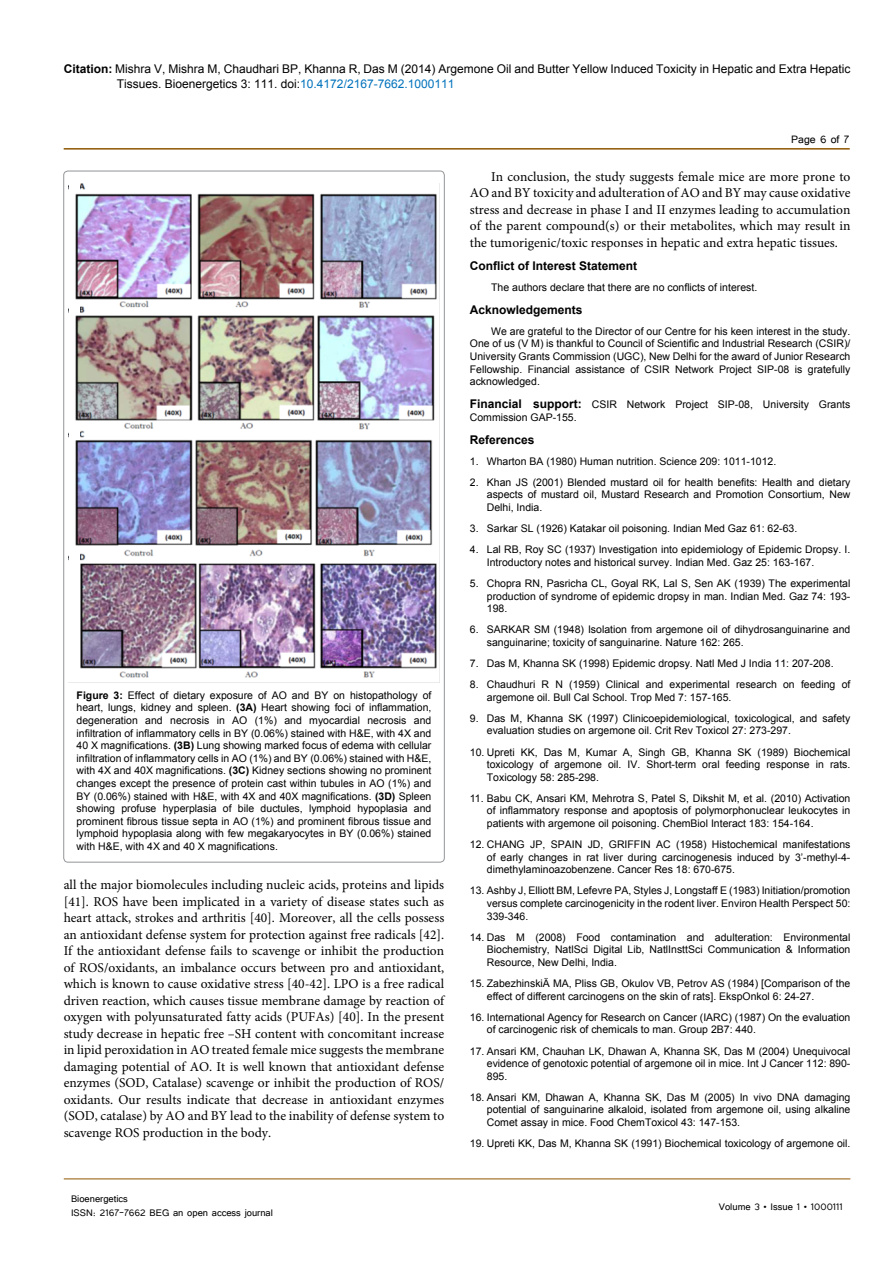
<style>
.page{position:relative;width:893px;height:1263px;background:#fff}
.page>*{position:absolute;margin:0;border:0;box-sizing:border-box;transform-origin:0 0}
.t1{font:13.5px/16.5px "Minion Pro";color:#000;text-align:justify}
.t2{font:13.5px "Tunga";color:#000}
.t3{font:12px/15px "Arial";color:#000}
.t4{font:12px/14.4px "Tunga";color:#000}
.t5{font:700 12px "Arial";color:#000}
.t6{font:10.5px/12.6px "Arial";color:#000;text-align:justify}
.s1{font-weight:700}
.s2{color:#0072bc}
.s3{font-weight:700;font-size:12px}
</style>
<div class="page">
<hr style="left:64px;top:148px;width:786px;height:2px;background:#905501">
<hr style="left:64px;top:1179px;width:786px;height:1px;background:#905501">
<img style="left:69px;top:184px;width:370px;height:499px">
<div style="left:69px;top:183px;width:10px;height:10px;background:#fff"></div>
<div style="left:69px;top:306px;width:10px;height:9px;background:#fff"></div>
<div style="left:69px;top:430px;width:10px;height:10px;background:#fff"></div>
<div style="left:69px;top:553px;width:10px;height:10px;background:#fff"></div>
<p class="t3" style="left:117px;top:61px;width:735px;text-indent:-53px"><span class="s1">Citation:</span> Mishra V, Mishra M, Chaudhari BP, Khanna R, Das M (2014) Argemone Oil and Butter Yellow Induced Toxicity in Hepatic and Extra Hepatic<br>Tissues. Bioenergetics 3: 111. doi:<span class="s2">10.4172/2167-7662.1000111</span></p>
<p class="t6" style="left:77px;top:689px;width:356px"><span class="s1">Figure 3:</span> Effect of dietary exposure of AO and BY on histopathology of heart, lungs, kidney and spleen. <span class="s1">(3A)</span> Heart showing foci of inflammation, degeneration and necrosis in AO (1%) and myocardial necrosis and infiltration of inflammatory cells in BY (0.06%) stained with H&amp;E, with 4X and 40 X magnifications. <span class="s1">(3B)</span> Lung showing marked focus of edema with cellular infiltration of inflammatory cells in AO (1%) and BY (0.06%) stained with H&amp;E, with 4X and 40X magnifications. <span class="s1">(3C)</span> Kidney sections showing no prominent changes except the presence of protein cast within tubules in AO (1%) and BY (0.06%) stained with H&amp;E, with 4X and 40X magnifications. <span class="s1">(3D)</span> Spleen showing profuse hyperplasia of bile ductules, lymphoid hypoplasia and prominent fibrous tissue septa in AO (1%) and prominent fibrous tissue and lymphoid hypoplasia along with few megakaryocytes in BY (0.06%) stained with H&amp;E, with 4X and 40 X magnifications.</p>
<p class="t1" style="left:64px;top:876px;width:382px">all the major biomolecules including nucleic acids, proteins and lipids [41]. ROS have been implicated in a variety of disease states such as heart attack, strokes and arthritis [40]. Moreover, all the cells possess an antioxidant defense system for protection against free radicals [42].<br>If the antioxidant defense fails to scavenge or inhibit the production of ROS/oxidants, an imbalance occurs between pro and antioxidant, which is known to cause oxidative stress [40-42]. LPO is a free radical driven reaction, which causes tissue membrane damage by reaction of oxygen with polyunsaturated fatty acids (PUFAs) [40]. In the present study decrease in hepatic free –SH content with concomitant increase in lipid peroxidation in AO treated female mice suggests the membrane damaging potential of AO. It is well known that antioxidant defense enzymes (SOD, Catalase) scavenge or inhibit the production of ROS/ oxidants. Our results indicate that decrease in antioxidant enzymes (SOD, catalase) by AO and BY lead to the inability of defense system to scavenge ROS production in the body.</p>
<p class="t4" style="left:71px;top:1190px;width:203px">Bioenergetics<br>ISSN: 2167-7662 BEG an open access journal</p>
<p class="t2" style="left:791px;top:131px;width:59px">Page 6 of 7</p>
<p class="t1" style="left:470px;top:168px;width:382px;text-indent:21px">In conclusion, the study suggests female mice are more prone to AO and BY toxicity and adulteration of AO and BY may cause oxidative stress and decrease in phase I and II enzymes leading to accumulation of the parent compound(s) or their metabolites, which may result in the tumorigenic/toxic responses in hepatic and extra hepatic tissues.</p>
<p class="t5" style="left:470px;top:258px;width:169px">Conflict of Interest Statement</p>
<p class="t6" style="left:491px;top:281px;width:268px">The authors declare that there are no conflicts of interest.</p>
<p class="t5" style="left:470px;top:302px;width:114px">Acknowledgements</p>
<p class="t6" style="left:470px;top:325px;width:382px;text-indent:21px">We are grateful to the Director of our Centre for his keen interest in the study.<br>One of us (V M) is thankful to Council of Scientific and Industrial Research (CSIR)/ University Grants Commission (UGC), New Delhi for the award of Junior Research Fellowship. Financial assistance of CSIR Network Project SIP-08 is gratefully acknowledged.</p>
<p class="t6" style="left:470px;top:398px;width:382px"><span class="s3">Financial support:</span> CSIR Network Project SIP-08, University Grants<br>Commission GAP-155.</p>
<p class="t5" style="left:470px;top:431px;width:66px">References</p>
<p class="t6" style="left:470px;top:455px;width:308px">1. Wharton BA (1980) Human nutrition. Science 209: 1011-1012.</p>
<p class="t6" style="left:487px;top:476px;width:365px;text-indent:-17px">2. Khan JS (2001) Blended mustard oil for health benefits: Health and dietary aspects of mustard oil, Mustard Research and Promotion Consortium, New Delhi, India.</p>
<p class="t6" style="left:470px;top:522px;width:329px">3. Sarkar SL (1926) Katakar oil poisoning. Indian Med Gaz 61: 62-63.</p>
<p class="t6" style="left:487px;top:543px;width:365px;text-indent:-17px">4. Lal RB, Roy SC (1937) Investigation into epidemiology of Epidemic Dropsy. I.<br>Introductory notes and historical survey. Indian Med. Gaz 25: 163-167.</p>
<p class="t6" style="left:487px;top:577px;width:365px;text-indent:-17px">5. Chopra RN, Pasricha CL, Goyal RK, Lal S, Sen AK (1939) The experimental production of syndrome of epidemic dropsy in man. Indian Med. Gaz 74: 193- 198.</p>
<p class="t6" style="left:487px;top:623px;width:365px;text-indent:-17px">6. SARKAR SM (1948) Isolation from argemone oil of dihydrosanguinarine and sanguinarine; toxicity of sanguinarine. Nature 162: 265.</p>
<p class="t6" style="left:470px;top:657px;width:365px">7. Das M, Khanna SK (1998) Epidemic dropsy. Natl Med J India 11: 207-208.</p>
<p class="t6" style="left:487px;top:678px;width:365px;text-indent:-17px">8. Chaudhuri R N (1959) Clinical and experimental research on feeding of argemone oil. Bull Cal School. Trop Med 7: 157-165.</p>
<p class="t6" style="left:487px;top:712px;width:365px;text-indent:-17px">9. Das M, Khanna SK (1997) Clinicoepidemiological, toxicological, and safety evaluation studies on argemone oil. Crit Rev Toxicol 27: 273-297.</p>
<p class="t6" style="left:487px;top:746px;width:365px;text-indent:-17px">10. Upreti KK, Das M, Kumar A, Singh GB, Khanna SK (1989) Biochemical toxicology of argemone oil. IV. Short-term oral feeding response in rats.<br>Toxicology 58: 285-298.</p>
<p class="t6" style="left:487px;top:792px;width:365px;text-indent:-17px">11. Babu CK, Ansari KM, Mehrotra S, Patel S, Dikshit M, et al. (2010) Activation of inflammatory response and apoptosis of polymorphonuclear leukocytes in patients with argemone oil poisoning. ChemBiol Interact 183: 154-164.</p>
<p class="t6" style="left:487px;top:838px;width:365px;text-indent:-17px">12. CHANG JP, SPAIN JD, GRIFFIN AC (1958) Histochemical manifestations of early changes in rat liver during carcinogenesis induced by 3’-methyl-4- dimethylaminoazobenzene. Cancer Res 18: 670-675.</p>
<p class="t6" style="left:487px;top:884px;width:365px;text-indent:-17px">13. Ashby J, Elliott BM, Lefevre PA, Styles J, Longstaff E (1983) Initiation/promotion versus complete carcinogenicity in the rodent liver. Environ Health Perspect 50:<br>339-346.</p>
<p class="t6" style="left:487px;top:931px;width:365px;text-indent:-17px">14. Das M (2008) Food contamination and adulteration: Environmental Biochemistry, NatlSci Digital Lib, NatlInsttSci Communication &amp; Information Resource, New Delhi, India.</p>
<p class="t6" style="left:487px;top:977px;width:365px;text-indent:-17px">15. ZabezhinskiÄ MA, Pliss GB, Okulov VB, Petrov AS (1984) [Comparison of the effect of different carcinogens on the skin of rats]. EkspOnkol 6: 24-27.</p>
<p class="t6" style="left:487px;top:1011px;width:365px;text-indent:-17px">16. International Agency for Research on Cancer (IARC) (1987) On the evaluation of carcinogenic risk of chemicals to man. Group 2B7: 440.</p>
<p class="t6" style="left:487px;top:1045px;width:365px;text-indent:-17px">17. Ansari KM, Chauhan LK, Dhawan A, Khanna SK, Das M (2004) Unequivocal evidence of genotoxic potential of argemone oil in mice. Int J Cancer 112: 890- 895.</p>
<p class="t6" style="left:487px;top:1091px;width:365px;text-indent:-17px">18. Ansari KM, Dhawan A, Khanna SK, Das M (2005) In vivo DNA damaging potential of sanguinarine alkaloid, isolated from argemone oil, using alkaline Comet assay in mice. Food ChemToxicol 43: 147-153.</p>
<p class="t6" style="left:470px;top:1137px;width:382px">19. Upreti KK, Das M, Khanna SK (1991) Biochemical toxicology of argemone oil.</p>
<p class="t4" style="left:719px;top:1199px;width:125px">Volume 3 • Issue 1 • 1000111</p>
</div>
